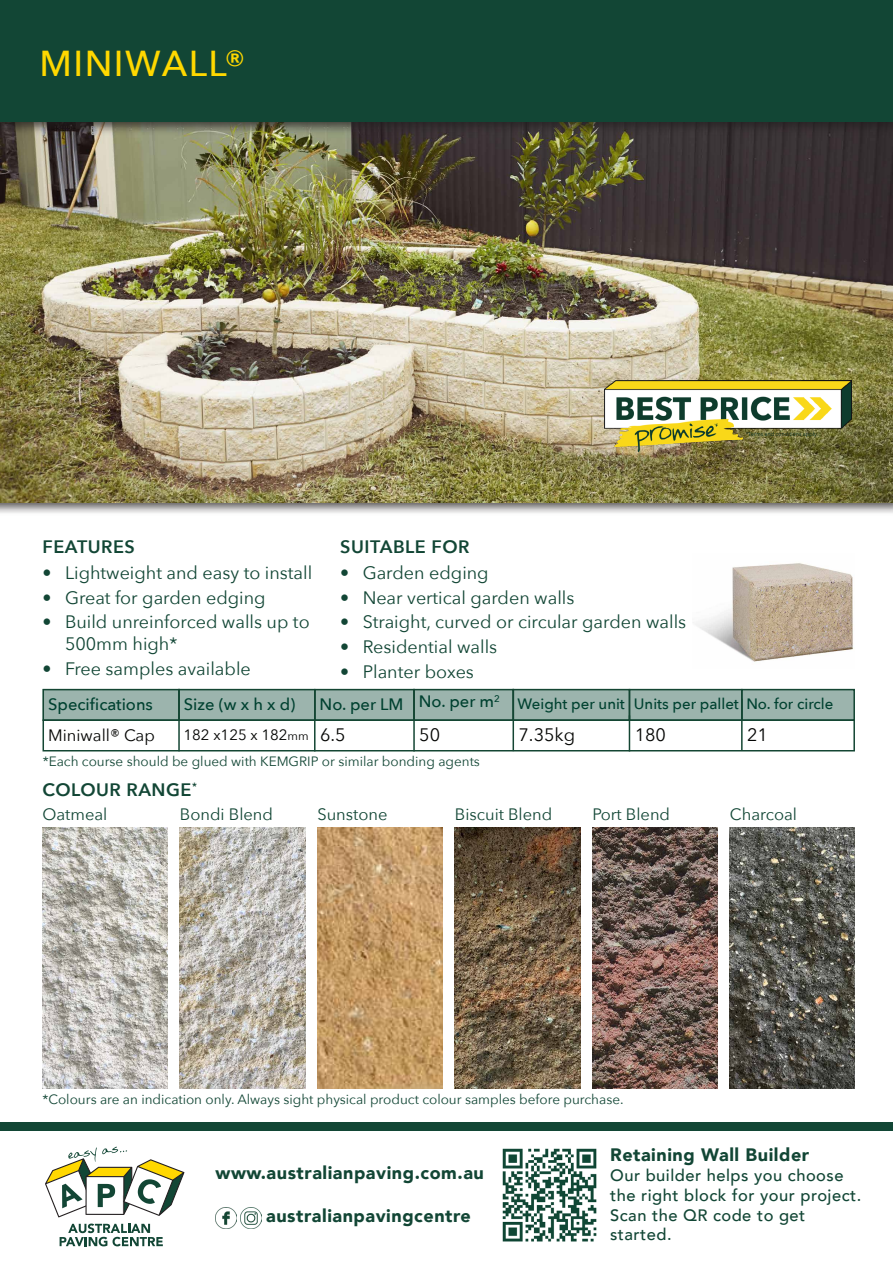
<style>
.page{position:relative;width:893px;height:1263px;background:#fff}
.page>*{position:absolute;margin:0;border:0;box-sizing:border-box;transform-origin:0 0}
.t1{font:500 36px "Avenir Next";letter-spacing:.04em;color:#ffd800}
.t2{font:18px/21.6px "Avenir Next";color:#124635}
.t3{font:900 18px "Avenir";letter-spacing:.03em;color:#124635}
.body{font:600 18px "Avenir Next";letter-spacing:.03em;color:#124635}
.t4{font:18px "Avenir Next";color:#040503}
.t5{font:500 16.5px/19.8px "Avenir";letter-spacing:.03em;color:#124635}
.body_heading{font:16.5px "Avenir Next";color:#124635}
.t6{font:500 16.5px "Avenir Next";color:#004130}
.t7{font:16.5px "Avenir Next";color:#040503}
.t8{font:500 15px "Avenir Next";color:#004130}
.t9{font:15px "Avenir Next";color:#040503}
.body-2{font:13.5px "Avenir Next";color:#124635}
.s1{font-size:12px}
</style>
<div class="page">
<div style="left:43px;top:719px;width:812px;height:32px;border:2px solid #144633"></div>
<div style="left:0;top:398px;width:893px;height:118px;background:#231f20;opacity:.75"></div>
<img style="left:0;top:135px;width:893px;height:367px">
<div style="left:0;top:0;width:893px;height:135px;background:#231f20;opacity:.75"></div>
<div style="left:0;top:0;width:893px;height:121px;background:#124635"></div>
<img style="left:605px;top:381px;width:246px;height:71px">
<div style="left:43px;top:689px;width:812px;height:32px;background:#9cb4ad"></div>
<div style="left:43px;top:689px;width:137px;height:32px;border:2px solid #144633"></div>
<div style="left:178px;top:689px;width:138px;height:32px;border:2px solid #144633"></div>
<div style="left:314px;top:689px;width:101px;height:32px;border:2px solid #144633"></div>
<hr style="left:178px;top:689px;width:2px;height:62px;background:#144633">
<hr style="left:314px;top:689px;width:2px;height:62px;background:#144633">
<hr style="left:513px;top:689px;width:1px;height:62px;background:#144633">
<hr style="left:413px;top:689px;width:2px;height:62px;background:#144633">
<img style="left:42px;top:827px;width:126px;height:262px">
<img style="left:180px;top:827px;width:125px;height:262px">
<img style="left:317px;top:827px;width:125px;height:262px">
<img style="left:455px;top:827px;width:125px;height:262px">
<img style="left:592px;top:827px;width:125px;height:262px">
<img style="left:730px;top:827px;width:125px;height:262px">
<img style="left:693px;top:563px;width:161px;height:99px">
<div style="left:413px;top:689px;width:101px;height:32px;border:2px solid #144633"></div>
<hr style="left:629px;top:715px;width:1px;height:36px;background:#144633">
<div style="left:513px;top:689px;width:117px;height:32px;border:2px solid #144633"></div>
<div style="left:629px;top:689px;width:114px;height:32px;border:2px solid #144633"></div>
<div style="left:741px;top:689px;width:114px;height:32px;border:2px solid #144633"></div>
<hr style="left:741px;top:699px;width:2px;height:52px;background:#144633">
<div style="left:0;top:1123px;width:893px;height:8px;background:#124635"></div>
<svg style="left:60px;top:1223px;width:103px;height:23px"></svg>
<svg style="left:45px;top:1147px;width:139px;height:70px"></svg>
<img style="left:215px;top:1207px;width:21px;height:21px">
<img style="left:241px;top:1207px;width:21px;height:21px">
<img style="left:502px;top:1148px;width:95px;height:94px">
<p class="t1" style="left:40px;top:33px;width:208px">MINIWALL®</p>
<p class="body" style="left:42px;top:531px;width:94px">FEATURES</p>
<p class="t2" style="left:42px;top:561px;width:271px">• Lightweight and easy to install</p>
<p class="t2" style="left:42px;top:586px;width:225px">• Great for garden edging</p>
<p class="t2" style="left:65px;top:610px;width:246px;text-indent:-22px">• Build unreinforced walls up to<br>500mm high*</p>
<p class="t2" style="left:42px;top:657px;width:210px">• Free samples available</p>
<p class="body" style="left:340px;top:531px;width:131px">SUITABLE FOR</p>
<p class="t2" style="left:340px;top:561px;width:150px">• Garden edging</p>
<p class="t2" style="left:340px;top:586px;width:236px">• Near vertical garden walls</p>
<p class="t2" style="left:340px;top:610px;width:348px">• Straight, curved or circular garden walls</p>
<p class="t2" style="left:340px;top:635px;width:159px">• Residential walls</p>
<p class="t2" style="left:340px;top:660px;width:135px">• Planter boxes</p>
<p class="t6" style="left:419px;top:687px;width:82px">No. per m<sup>2</sup></p>
<p class="t8" style="left:518px;top:691px;width:109px">Weight per unit</p>
<p class="t8" style="left:634px;top:691px;width:106px">Units per pallet</p>
<p class="t8" style="left:746px;top:691px;width:89px">No. for circle</p>
<p class="t4" style="left:747px;top:720px;width:22px">21</p>
<p class="t6" style="left:48px;top:690px;width:106px">Specifications</p>
<p class="t6" style="left:184px;top:690px;width:113px">Size (w x h x d)</p>
<p class="t6" style="left:320px;top:690px;width:85px">No. per LM</p>
<p class="t7" style="left:48px;top:721px;width:108px">Miniwall® Cap</p>
<p class="t9" style="left:184px;top:722px;width:127px">182 x125 x 182<span class="s1">mm</span></p>
<p class="t4" style="left:320px;top:720px;width:27px">6.5</p>
<p class="t4" style="left:519px;top:720px;width:58px">7.35kg</p>
<p class="t4" style="left:635px;top:720px;width:33px">180</p>
<p class="body-2" style="left:43px;top:750px;width:439px">*Each course should be glued with KEMGRIP or similar bonding agents</p>
<p class="body_heading" style="left:180px;top:800px;width:95px">Bondi Blend</p>
<p class="body_heading" style="left:317px;top:800px;width:72px">Sunstone</p>
<p class="body_heading" style="left:455px;top:800px;width:99px">Biscuit Blend</p>
<p class="body_heading" style="left:592px;top:800px;width:79px">Port Blend</p>
<p class="body_heading" style="left:730px;top:800px;width:69px">Charcoal</p>
<p class="t4" style="left:419px;top:720px;width:22px">50</p>
<p class="body" style="left:43px;top:774px;width:156px">COLOUR RANGE<sup>*</sup></p>
<p class="body_heading" style="left:43px;top:800px;width:66px">Oatmeal</p>
<p class="body-2" style="left:43px;top:1088px;width:583px">*Colours are an indication only. Always sight physical product colour samples before purchase.</p>
<p class="t3" style="left:215px;top:1158px;width:270px">www.australianpaving.com.au</p>
<p class="t3" style="left:266px;top:1200px;width:206px">australianpavingcentre</p>
<p class="t3" style="left:610px;top:1139px;width:201px">Retaining Wall Builder</p>
<p class="t5" style="left:610px;top:1164px;width:253px">Our builder helps you choose the right block for your project.</p>
<p class="t5" style="left:610px;top:1204px;width:197px">Scan the QR code to get started.</p>
</div>
